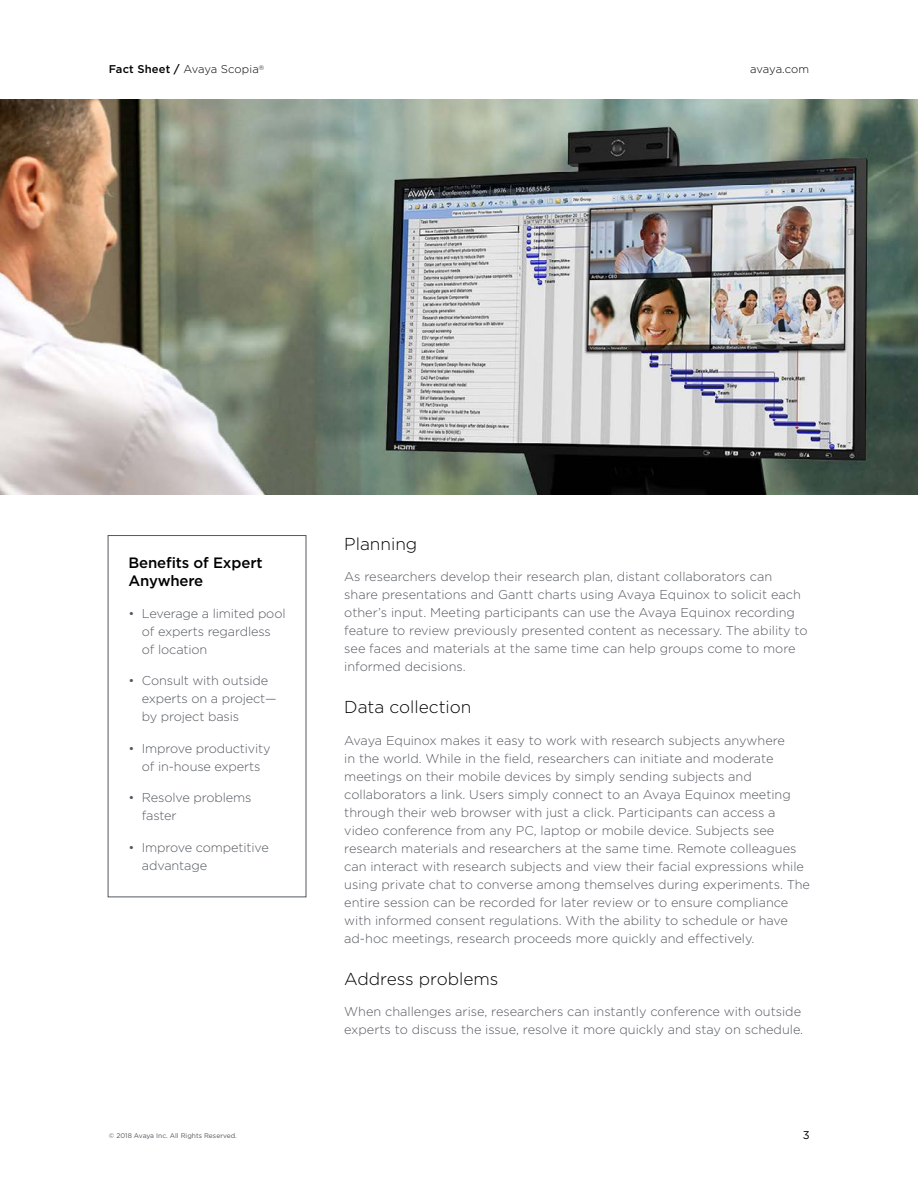
<style>
.page{position:relative;width:918px;height:1188px;background:#fff}
.page>*{position:absolute;margin:0;border:0;box-sizing:border-box;transform-origin:0 0}
.Body_Subhead{font:300 17.25px "Gotham";color:#000}
.Call_out__Head{font:500 15px/18px "Gotham";letter-spacing:-.01em;color:#000}
.Body_Copy{font:300 12.75px/18px "Gotham";color:#535860}
.t1{font:300 11.25px "Gotham";letter-spacing:-.01em;color:#000}
.t2{font:11.25px "Gotham";color:#000}
.t3{font:6.75px "Gotham";color:#535860}
.s1{font-weight:500}
</style>
<div class="page">
<img style="left:1px;top:99px;width:917px;height:396px">
<p class="t1" style="left:109px;top:63px;width:157px"><span class="s1">Fact Sheet /</span> Avaya Scopia<sup>®</sup></p>
<p class="t1" style="left:750px;top:63px;width:60px">avaya.com</p>
<p class="Call_out__Head" style="left:128px;top:554px;width:136px">Benefits of Expert<br>Anywhere</p>
<p class="Body_Copy" style="left:142px;top:604px;width:145px;text-indent:-14px">• Leverage a limited pool of experts regardless of location</p>
<p class="Body_Copy" style="left:142px;top:672px;width:136px;text-indent:-14px">• Consult with outside experts on a project— by project basis</p>
<p class="Body_Copy" style="left:128px;top:739px;width:144px;text-align:center">• Improve productivity of in-house experts</p>
<p class="Body_Copy" style="left:142px;top:789px;width:111px;text-indent:-14px">• Resolve problems faster</p>
<p class="Body_Copy" style="left:142px;top:838px;width:128px;text-indent:-14px">• Improve competitive advantage</p>
<p class="t3" style="left:109px;top:1132px;width:130px">© 2018 Avaya Inc. All Rights Reserved.</p>
<p class="Body_Subhead" style="left:344px;top:534px;width:75px">Planning</p>
<p class="Body_Copy" style="left:344px;top:568px;width:465px">As researchers develop their research plan, distant collaborators can share presentations and Gantt charts using Avaya Equinox to solicit each other’s input. Meeting participants can use the Avaya Equinox recording feature to review previously presented content as necessary. The ability to see faces and materials at the same time can help groups come to more informed decisions.</p>
<p class="Body_Subhead" style="left:344px;top:698px;width:129px">Data collection</p>
<p class="Body_Copy" style="left:344px;top:731px;width:467px">Avaya Equinox makes it easy to work with research subjects anywhere<br>in the world. While in the field, researchers can initiate and moderate meetings on their mobile devices by simply sending subjects and collaborators a link. Users simply connect to an Avaya Equinox meeting through their web browser with just a click. Participants can access a video conference from any PC, laptop or mobile device. Subjects see research materials and researchers at the same time. Remote colleagues can interact with research subjects and view their facial expressions while using private chat to converse among themselves during experiments. The entire session can be recorded for later review or to ensure compliance with informed consent regulations. With the ability to schedule or have ad-hoc meetings, research proceeds more quickly and effectively.</p>
<p class="Body_Subhead" style="left:344px;top:969px;width:156px">Address problems</p>
<p class="Body_Copy" style="left:344px;top:1003px;width:461px">When challenges arise, researchers can instantly conference with outside experts to discuss the issue, resolve it more quickly and stay on schedule.</p>
<p class="t2" style="left:803px;top:1129px;width:8px">3</p>
</div>
